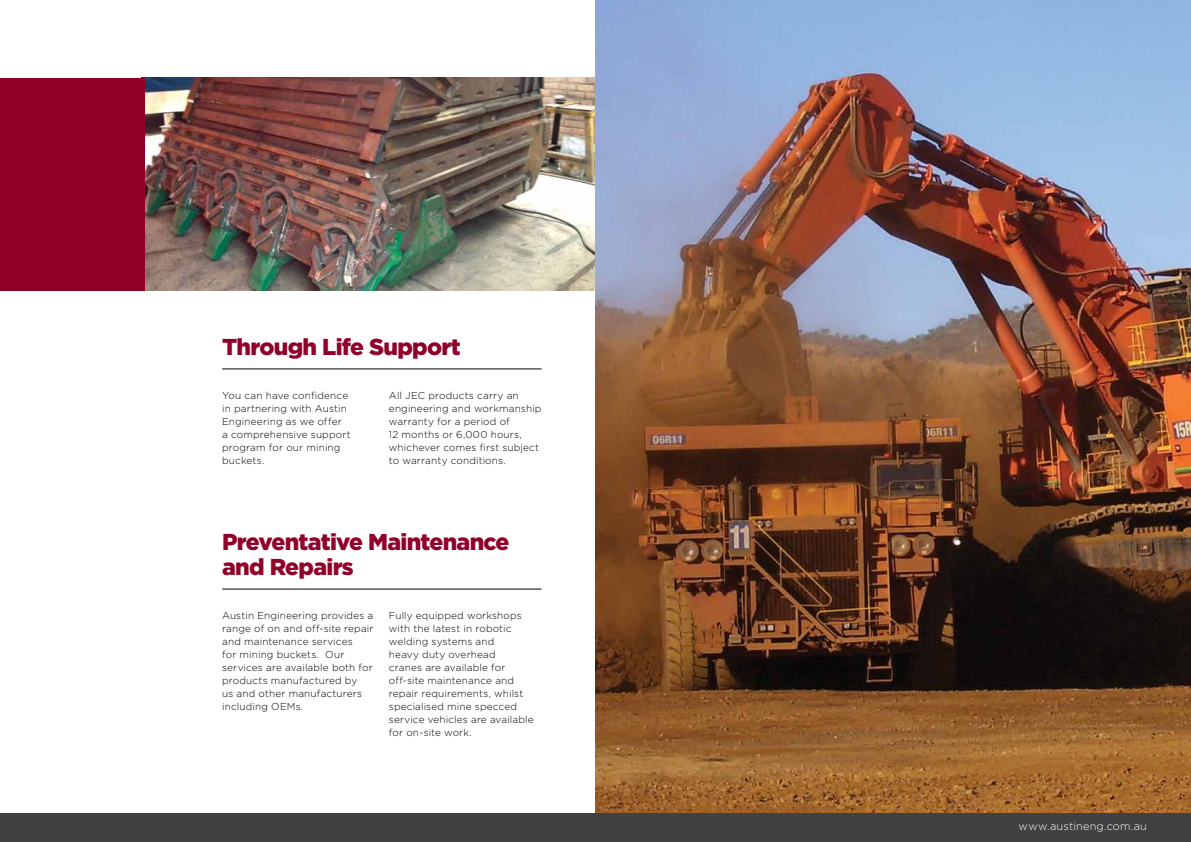
<style>
.page{position:relative;width:1191px;height:842px;background:#fff}
.page>*{position:absolute;margin:0;border:0;box-sizing:border-box;transform-origin:0 0}
.t1{font:900 23px/25px "Gotham";letter-spacing:-.03em;color:#910028}
.t2{font:300 11px "Gotham";letter-spacing:.015em;color:#fff}
.t3{font:300 10px/13px "Gotham";letter-spacing:.015em;color:#000}
</style>
<div class="page">
<img style="left:145px;top:78px;width:450px;height:213px">
<img style="left:595px;top:0;width:596px;height:814px">
<div style="left:0;top:814px;width:1191px;height:28px;background:#414042"></div>
<div style="left:0;top:78px;width:145px;height:213px;background:#910028"></div>
<hr style="left:222px;top:369px;width:319px;height:1px;background:#000">
<hr style="left:222px;top:589px;width:319px;height:1px;background:#000">
<h1 class="t1" style="left:222px;top:333px;width:240px">Through Life Support</h1>
<p class="t3" style="left:222px;top:388px;width:130px">You can have confidence in partnering with Austin<br>Engineering as we offer<br>a comprehensive support program for our mining buckets.</p>
<p class="t3" style="left:389px;top:388px;width:154px">All JEC products carry an engineering and workmanship warranty for a period of<br>12 months or 6,000 hours, whichever comes first subject to warranty conditions.</p>
<h1 class="t1" style="left:222px;top:528px;width:289px">Preventative Maintenance and Repairs</h1>
<p class="t3" style="left:222px;top:609px;width:153px">Austin Engineering provides a range of on and off-site repair and maintenance services<br>for mining buckets. Our services are available both for products manufactured by<br>us and other manufacturers including OEMs.</p>
<p class="t3" style="left:389px;top:609px;width:146px">Fully equipped workshops with the latest in robotic welding systems and<br>heavy duty overhead<br>cranes are available for off-site maintenance and repair requirements, whilst specialised mine specced service vehicles are available for on-site work.</p>
<p class="t2" style="left:1018px;top:820px;width:130px">www.austineng.com.au</p>
</div>
